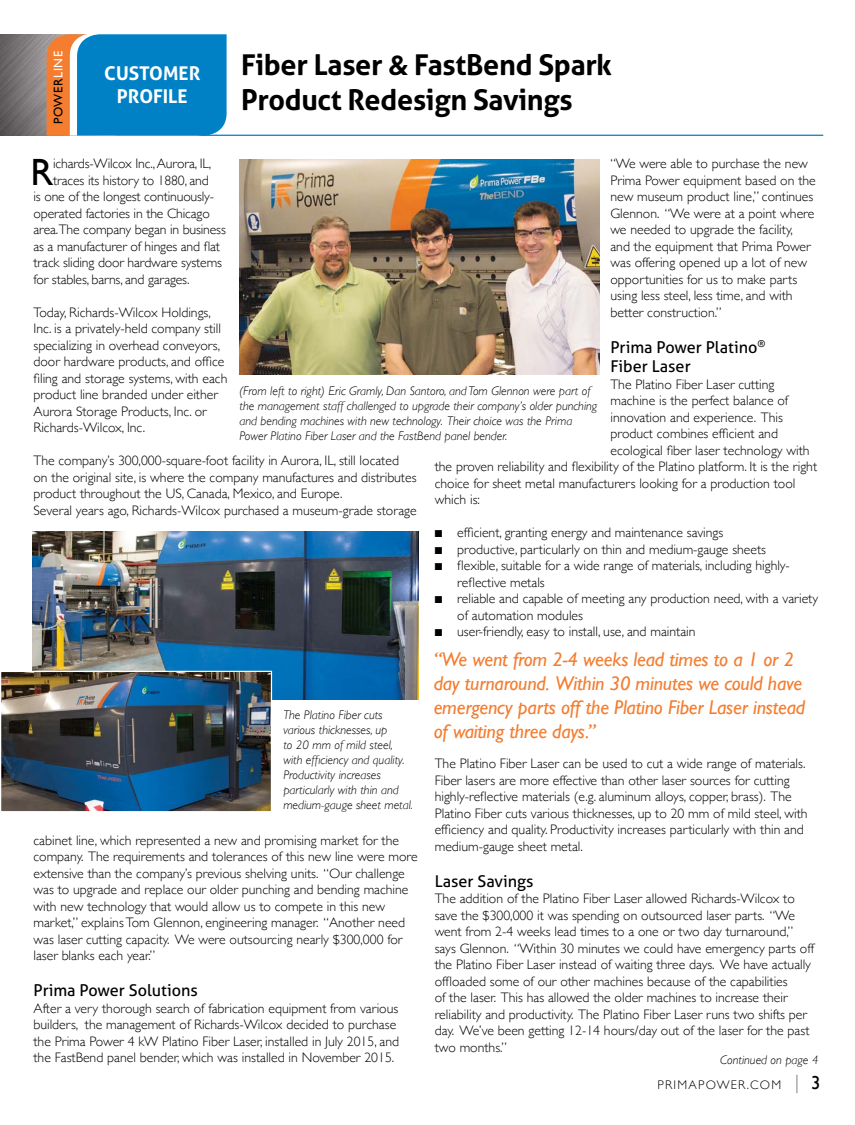
<style>
.page{position:relative;width:855px;height:1125px;background:#fff}
.page>*{position:absolute;margin:0;border:0;box-sizing:border-box;transform-origin:0 0}
.t1{font:38px "Gill Sans";color:#000}
.t2{font:700 28.75px/34.5px "Aller";letter-spacing:-.01em;color:#000}
.t3{font:italic 20px/24px "Gill Sans";letter-spacing:-.01em;color:#f47d30}
.t4{font:700 19px/22.8px "Aller";color:#fff;text-align:center}
.t5{font:18.75px "Gill Sans";color:#000}
.t6{font:16.25px/19.5px "Aller";color:#000}
.t7{font:300 13.75px/16.5px "Gill Sans";color:#000}
.t8{font:italic 300 12.5px/15px "Gill Sans";color:#000}
.t9{font:300 12.5px "Gill Sans";letter-spacing:.1em;color:#000}
.t10{font:12.5px "Gill Sans";letter-spacing:.05em;color:#000}
.s1{color:#fff}
.s2{font-family:"Gill Sans";font-weight:600}
</style>
<div class="page">
<svg style="left:797px;top:1075px;width:1px;height:18px"></svg>
<img style="left:32px;top:532px;width:387px;height:167px">
<img style="left:240px;top:159px;width:359px;height:216px">
<img style="left:2px;top:673px;width:268px;height:137px">
<div style="left:0;top:671px;width:272px;height:141px;border:1px solid #fff"></div>
<hr style="left:0;top:135px;width:823px;height:1px;background:#0081c6">
<img style="left:0;top:35px;width:47px;height:101px">
<svg style="left:47px;top:34px;width:180px;height:102px;background:#2e87b5"></svg>
<p class="t10" style="left:51px;top:124px;width:75px;rotate:-90deg">POWER<span class="s1">LINE</span></p>
<h3 class="t4" style="left:104px;top:62px;width:98px">CUSTOMER<br>PROFILE</h3>
<h2 class="t2" style="left:241px;top:48px;width:372px">Fiber Laser <span class="s2">&amp;</span> FastBend Spark<br>Product Redesign Savings</h2>
<h1 class="t1" style="left:31px;top:149px;width:24px">R</h1>
<p class="t7" style="left:53px;top:155px;width:160px">ichards-Wilcox Inc., Aurora, IL,</p>
<p class="t7" style="left:610px;top:155px;width:207px">“We were able to purchase the new Prima Power equipment based on the new museum product line,” continues Glennon. “We were at a point where we needed to upgrade the facility, and the equipment that Prima Power was offering opened up a lot of new opportunities for us to make parts using less steel, less time, and with better construction.”</p>
<p class="t6" style="left:610px;top:337px;width:157px">Prima Power Platino<sup>®<br></sup>Fiber Laser</p>
<p class="t7" style="left:610px;top:375px;width:165px">The Platino Fiber Laser cutting</p>
<p class="t7" style="left:610px;top:392px;width:179px">machine is the perfect balance of</p>
<p class="t7" style="left:610px;top:408px;width:174px">innovation and experience. This</p>
<p class="t7" style="left:610px;top:425px;width:169px">product combines efficient and</p>
<p class="t7" style="left:610px;top:441px;width:201px">ecological fiber laser technology with</p>
<p class="t7" style="left:435px;top:458px;width:384px">the proven reliability and flexibility of the Platino platform. It is the right</p>
<p class="t7" style="left:435px;top:474px;width:362px">choice for sheet metal manufacturers looking for a production tool</p>
<p class="t7" style="left:435px;top:491px;width:47px">which is:</p>
<p class="t7" style="left:435px;top:524px;width:290px">■ efficient, granting energy and maintenance savings</p>
<p class="t7" style="left:435px;top:540px;width:333px">■ productive, particularly on thin and medium-gauge sheets</p>
<p class="t7" style="left:457px;top:557px;width:334px;text-indent:-23px">■ flexible, suitable for a wide range of materials, including highly&shy;reflective metals</p>
<p class="t7" style="left:457px;top:590px;width:362px;text-indent:-23px">■ reliable and capable of meeting any production need, with a variety of automation modules</p>
<p class="t7" style="left:435px;top:623px;width:262px">■ user-friendly, easy to install, use, and maintain</p>
<p class="t7" style="left:53px;top:171px;width:157px">traces its history to 1880, and</p>
<p class="t7" style="left:34px;top:188px;width:182px">is one of the longest continuously-</p>
<p class="t7" style="left:34px;top:204px;width:178px">operated factories in the Chicago</p>
<p class="t7" style="left:34px;top:221px;width:194px">area.The company began in business</p>
<p class="t7" style="left:34px;top:237px;width:188px">as a manufacturer of hinges and flat</p>
<p class="t7" style="left:34px;top:254px;width:190px">track sliding door hardware systems</p>
<p class="t7" style="left:34px;top:270px;width:157px">for stables, barns, and garages.</p>
<p class="t7" style="left:34px;top:303px;width:195px">Today, Richards-Wilcox Holdings, Inc. is a privately-held company still specializing in overhead conveyors, door hardware products, and office filing and storage systems, with each product line branded under either Aurora Storage Products, Inc. or Richards-Wilcox, Inc.</p>
<p class="t7" style="left:34px;top:452px;width:385px">The company’s 300,000-square-foot facility in Aurora, IL, still located<br>on the original site, is where the company manufactures and distributes product throughout the US, Canada, Mexico, and Europe.<br>Several years ago, Richards-Wilcox purchased a museum-grade storage</p>
<p class="t8" style="left:240px;top:383px;width:359px">(From left to right) Eric Gramly, Dan Santoro, and Tom Glennon were part of the management staff challenged to upgrade their company’s older punching and bending machines with new technology. Their choice was the Prima Power Platino Fiber Laser and the FastBend panel bender.</p>
<p class="t8" style="left:283px;top:707px;width:131px">The Platino Fiber cuts various thicknesses, up<br>to 20 mm of mild steel, with efficiency and quality.<br>Productivity increases particularly with thin and medium-gauge sheet metal.</p>
<p class="t7" style="left:34px;top:831px;width:386px">cabinet line, which represented a new and promising market for the company. The requirements and tolerances of this new line were more extensive than the company’s previous shelving units. “Our challenge was to upgrade and replace our older punching and bending machine with new technology that would allow us to compete in this new market,” explains Tom Glennon, engineering manager. “Another need was laser cutting capacity. We were outsourcing nearly $300,000 for laser blanks each year.”</p>
<p class="t6" style="left:33px;top:981px;width:166px">Prima Power Solutions</p>
<p class="t7" style="left:33px;top:999px;width:367px">After a very thorough search of fabrication equipment from various builders, the management of Richards-Wilcox decided to purchase the Prima Power 4 kW Platino Fiber Laser, installed in July 2015, and the FastBend panel bender, which was installed in November 2015.</p>
<h3 class="t3" style="left:434px;top:647px;width:373px">“We went from 2-4 weeks lead times to a 1 or 2 day turnaround. Within 30 minutes we could have emergency parts off the Platino Fiber Laser instead of waiting three days.”</h3>
<p class="t7" style="left:435px;top:755px;width:374px">The Platino Fiber Laser can be used to cut a wide range of materials.<br>Fiber lasers are more effective than other laser sources for cutting highly-reflective materials (e.g. aluminum alloys, copper, brass). The Platino Fiber cuts various thicknesses, up to 20 mm of mild steel, with efficiency and quality. Productivity increases particularly with thin and medium-gauge sheet metal.</p>
<p class="t6" style="left:435px;top:871px;width:100px">Laser Savings</p>
<p class="t7" style="left:435px;top:890px;width:381px">The addition of the Platino Fiber Laser allowed Richards-Wilcox to save the $300,000 it was spending on outsourced laser parts. “We went from 2-4 weeks lead times to a one or two day turnaround,” says Glennon. “Within 30 minutes we could have emergency parts off the Platino Fiber Laser instead of waiting three days. We have actually offloaded some of our other machines because of the capabilities<br>of the laser. This has allowed the older machines to increase their reliability and productivity. The Platino Fiber Laser runs two shifts per day. We’ve been getting 12-14 hours/day out of the laser for the past two months.”</p>
<p class="t8" style="left:720px;top:1052px;width:100px">Continued on page 4</p>
<p class="t9" style="left:658px;top:1075px;width:125px">PRIMAPOWER.COM</p>
<h3 class="t5" style="left:811px;top:1071px;width:11px">3</h3>
</div>
